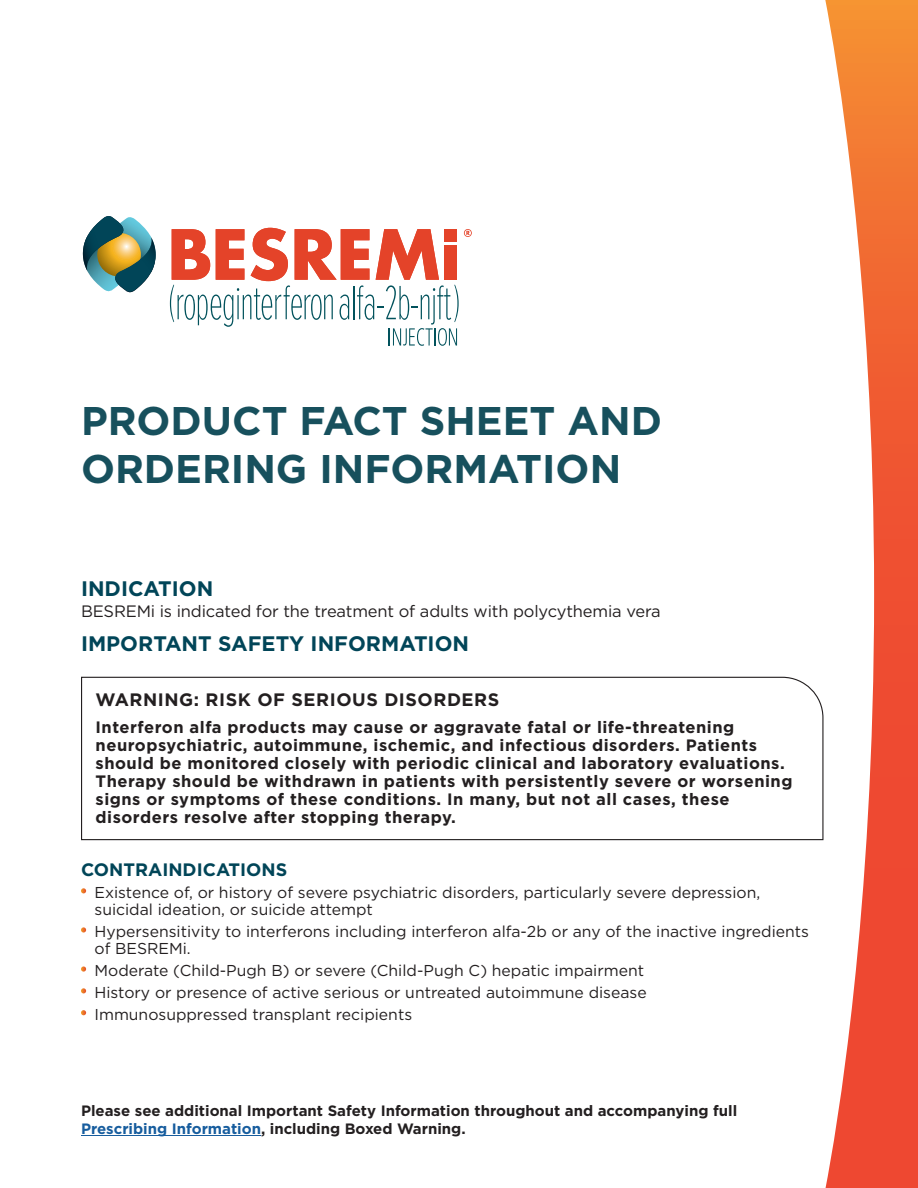
<style>
.page{position:relative;width:918px;height:1188px;background:#fff}
.page>*{position:absolute;margin:0;border:0;box-sizing:border-box;transform-origin:0 0}
.t1{font:700 40.05px/48px "Gotham";color:#17505d}
.ISI_Heads{font:700 21px "Gotham";color:#014558}
.warning_text{font:700 18px "Gotham";letter-spacing:.03em;color:#231f20}
.ISI_sub_head{font:700 18px "Gotham";color:#014558}
.warning_text-2{font:700 16.5px/18px "Gotham";letter-spacing:.03em;color:#231f20}
.ISI_Body_text{font:16.5px "Gotham";letter-spacing:-.01em;color:#231f20}
.t2{font:15.75px/17.2px "Gotham";color:#231f20}
.t3{font:700 15px/18px "Gotham";color:#231f20}
.s1{color:#175d9e}
</style>
<div class="page">
<hr style="left:81px;top:1135px;width:180px;height:1px;background:#175d9e">
<svg style="left:825px;top:0;width:93px;height:1188px"></svg>
<svg style="left:83px;top:216px;width:73px;height:77px"></svg>
<svg style="left:170px;top:228px;width:302px;height:118px"></svg>
<svg style="left:81px;top:676px;width:743px;height:165px"></svg>
<svg style="left:81px;top:888px;width:5px;height:5px"></svg>
<svg style="left:81px;top:927px;width:5px;height:6px"></svg>
<svg style="left:81px;top:966px;width:5px;height:6px"></svg>
<svg style="left:81px;top:988px;width:5px;height:5px"></svg>
<svg style="left:81px;top:1010px;width:5px;height:5px"></svg>
<p class="t1" style="left:81px;top:397px;width:582px">PRODUCT FACT SHEET AND<br>ORDERING INFORMATION</p>
<p class="ISI_Heads" style="left:81px;top:574px;width:134px">INDICATION</p>
<p class="ISI_Body_text" style="left:81px;top:601px;width:581px">BESREMi is indicated for the treatment of adults with polycythemia vera</p>
<p class="ISI_Heads" style="left:81px;top:630px;width:390px">IMPORTANT SAFETY INFORMATION</p>
<p class="warning_text" style="left:96px;top:687px;width:405px">WARNING: RISK OF SERIOUS DISORDERS</p>
<p class="warning_text-2" style="left:96px;top:718px;width:698px">Interferon alfa products may cause or aggravate fatal or life-threatening neuropsychiatric, autoimmune, ischemic, and infectious disorders. Patients should be monitored closely with periodic clinical and laboratory evaluations.<br>Therapy should be withdrawn in patients with persistently severe or worsening signs or symptoms of these conditions. In many, but not all cases, these disorders resolve after stopping therapy.</p>
<p class="ISI_sub_head" style="left:81px;top:858px;width:208px">CONTRAINDICATIONS</p>
<p class="t2" style="left:94px;top:883px;width:667px">Existence of, or history of severe psychiatric disorders, particularly severe depression, suicidal ideation, or suicide attempt</p>
<p class="t2" style="left:94px;top:922px;width:716px">Hypersensitivity to interferons including interferon alfa-2b or any of the inactive ingredients of BESREMi.</p>
<p class="t2" style="left:94px;top:962px;width:551px">Moderate (Child-Pugh B) or severe (Child-Pugh C) hepatic impairment</p>
<p class="t2" style="left:94px;top:983px;width:554px">History or presence of active serious or untreated autoimmune disease</p>
<p class="t2" style="left:94px;top:1005px;width:319px">Immunosuppressed transplant recipients</p>
<p class="t3" style="left:81px;top:1102px;width:658px">Please see additional Important Safety Information throughout and accompanying full<br><span class="s1">Prescribing Information</span>, including Boxed Warning.</p>
</div>
